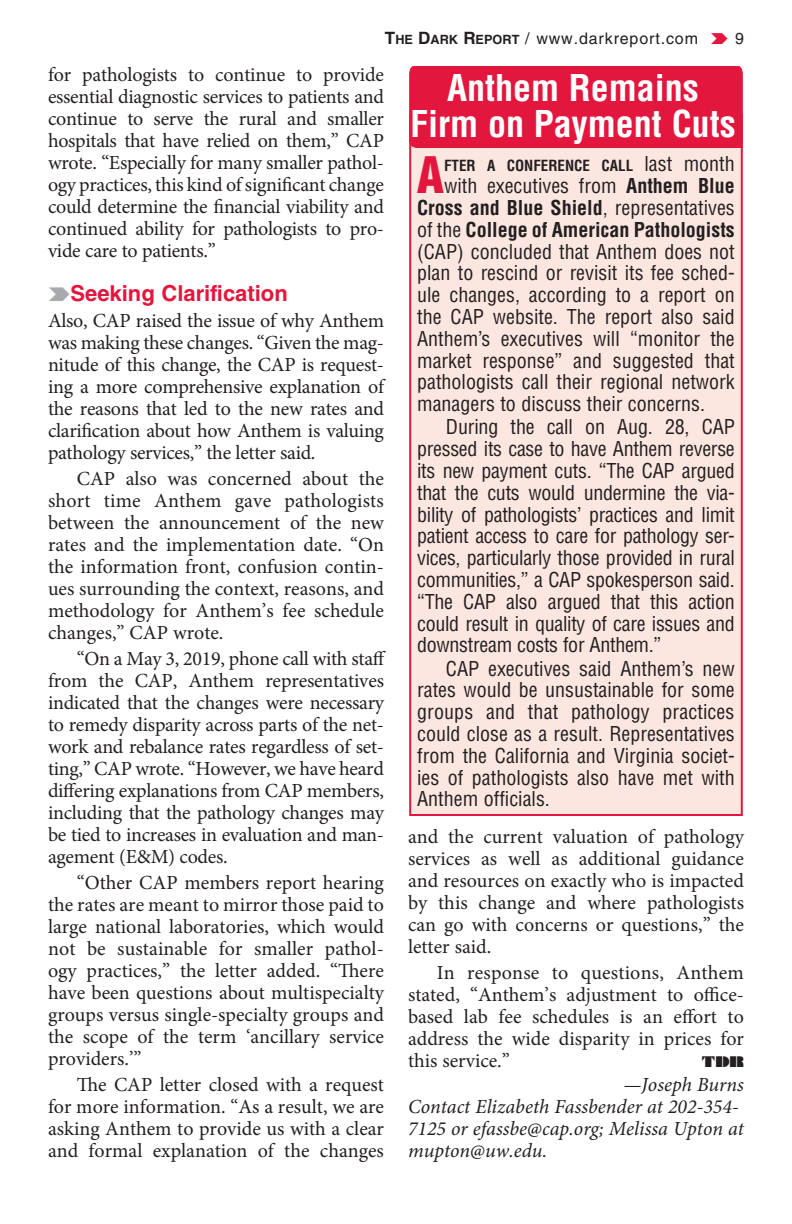
<style>
.page{position:relative;width:792px;height:1224px;background:#fff}
.page>*{position:absolute;margin:0;border:0;box-sizing:border-box;transform-origin:0 0}
.t1{font:900 condensed 49px "Helvetica LT Std";color:#e3173e}
.t2{font:700 condensed 36px/36px "Helvetica LT Std";color:#fff;text-align:center}
.t3{font:700 22px "Helvetica LT Std";color:#e3173e}
.t4{font:20px/22px "Minion Pro";color:#231f20;text-align:justify}
.t5{font:condensed 20px/21.8px "Helvetica LT Std";color:#231f20;text-align:justify}
.t6{font:italic 20px/22px "Minion Pro";color:#231f20}
.t7{font:16px "Helvetica LT Std";letter-spacing:.055em;color:#231f20}
.t8{font:700 condensed 15px "Helvetica LT Std";color:#231f20}
.t9{font:14px "Braggadocio MT Std";color:#231f20}
.t10{font:700 12.8px "Helvetica LT Std";color:#231f20}
.s1{font-size:17px}
.s2{font-weight:700;font-size:12.8px}
.s3{font-weight:400;font-size:20px}
.s4{font-weight:700}
</style>
<div class="page">
<div style="left:409px;top:114px;width:334px;height:702px;background:#fce6e0;border:2px solid #e3173e"></div>
<div style="left:409px;top:66px;width:334px;height:82px;background:#e3173e"></div>
<p class="t10" style="left:385px;top:32px;width:75px"><span class="s1">T</span>HE <span class="s1">D</span>ARK</p>
<p class="t7" style="left:476px;top:29px;width:224px"><span class="s2">EPOR</span> / www.darkreport.com</p>
<p class="t7" style="left:735px;top:29px;width:10px">9</p>
<p class="t4" style="left:48px;top:63px;width:338px">for pathologists to continue to provide essential diagnostic services to patients and continue to serve the rural and smaller hospitals that have relied on them,” CAP wrote. “Especially for many smaller pathol&shy;ogy practices, this kind of significant change could determine the financial viability and continued ability for pathologists to pro&shy;vide care to patients.”</p>
<p class="t3" style="left:70px;top:279px;width:219px">Seeking Clarification</p>
<p class="t4" style="left:48px;top:309px;width:339px">Also, CAP raised the issue of why Anthem was making these changes. “Given the mag&shy;nitude of this change, the CAP is request&shy;ing a more comprehensive explanation of the reasons that led to the new rates and clarification about how Anthem is valuing pathology services,” the letter said.</p>
<p class="t4" style="left:48px;top:467px;width:338px;text-indent:29px">CAP also was concerned about the short time Anthem gave pathologists between the announcement of the new rates and the implementation date. “On the information front, confusion contin&shy;ues surrounding the context, reasons, and methodology for Anthem’s fee schedule changes,” CAP wrote.</p>
<p class="t4" style="left:48px;top:647px;width:339px;text-indent:29px">“On a May 3, 2019, phone call with staff from the CAP, Anthem representatives indicated that the changes were necessary to remedy disparity across parts of the net&shy;work and rebalance rates regardless of set&shy;ting,” CAP wrote. “However, we have heard differing explanations from CAP members, including that the pathology changes may be tied to increases in evaluation and man&shy;agement (E&amp;M) codes.</p>
<p class="t4" style="left:48px;top:871px;width:338px;text-indent:29px">“Other CAP members report hearing the rates are meant to mirror those paid to large national laboratories, which would not be sustainable for smaller pathol&shy;ogy practices,” the letter added. “There have been questions about multispecialty groups versus single-specialty groups and the scope of the term ‘ancillary service providers.’”</p>
<p class="t4" style="left:48px;top:1073px;width:338px;text-indent:29px">The CAP letter closed with a request for more information. “As a result, we are asking Anthem to provide us with a clear and formal explanation of the changes</p>
<h2 class="t2" style="left:410px;top:69px;width:327px">Anthem Remains<br>Firm on Payment Cuts</h2>
<h1 class="t1" style="left:417px;top:144px;width:29px">A</h1>
<p class="t8" style="left:444px;top:157px;width:292px">FTER A CONFERENCE CALL <span class="s3">last month</span></p>
<p class="t5" style="left:417px;top:175px;width:319px;text-indent:27px">with executives from <span class="s4">Anthem Blue Cross and Blue Shield</span>, representatives of the <span class="s4">College of American Pathologists </span>(CAP) concluded that Anthem does not plan to rescind or revisit its fee sched&shy;ule changes, according to a report on the CAP website. The report also said Anthem’s executives will “monitor the market response” and suggested that pathologists call their regional network managers to discuss their concerns.</p>
<p class="t5" style="left:417px;top:416px;width:319px;text-indent:29px">During the call on Aug. 28, CAP pressed its case to have Anthem reverse its new payment cuts. “The CAP argued that the cuts would undermine the via&shy;bility of pathologists’ practices and limit patient access to care for pathology ser&shy;vices, particularly those provided in rural communities,” a CAP spokesperson said. “The CAP also argued that this action could result in quality of care issues and downstream costs for Anthem.”</p>
<p class="t5" style="left:417px;top:657px;width:319px;text-indent:29px">CAP executives said Anthem’s new rates would be unsustainable for some groups and that pathology practices could close as a result. Representatives from the California and Virginia societ&shy;ies of pathologists also have met with Anthem officials.</p>
<p class="t4" style="left:408px;top:825px;width:338px">and the current valuation of pathology services as well as additional guidance and resources on exactly who is impacted by this change and where pathologists can go with concerns or questions,” the letter said.</p>
<p class="t4" style="left:408px;top:961px;width:337px;text-indent:29px">In response to questions, Anthem stated, “Anthem’s adjustment to office&shy;based lab fee schedules is an effort to address the wide disparity in prices for this service.”</p>
<p class="t9" style="left:702px;top:1053px;width:44px">TDR</p>
<p class="t6" style="left:408px;top:1074px;width:338px;text-indent:215px">—Joseph Burns<br>Contact Elizabeth Fassbender at 202-354-<br>7125 or efassbe@cap.org; Melissa Upton at mupton@uw.edu.</p>
</div>
